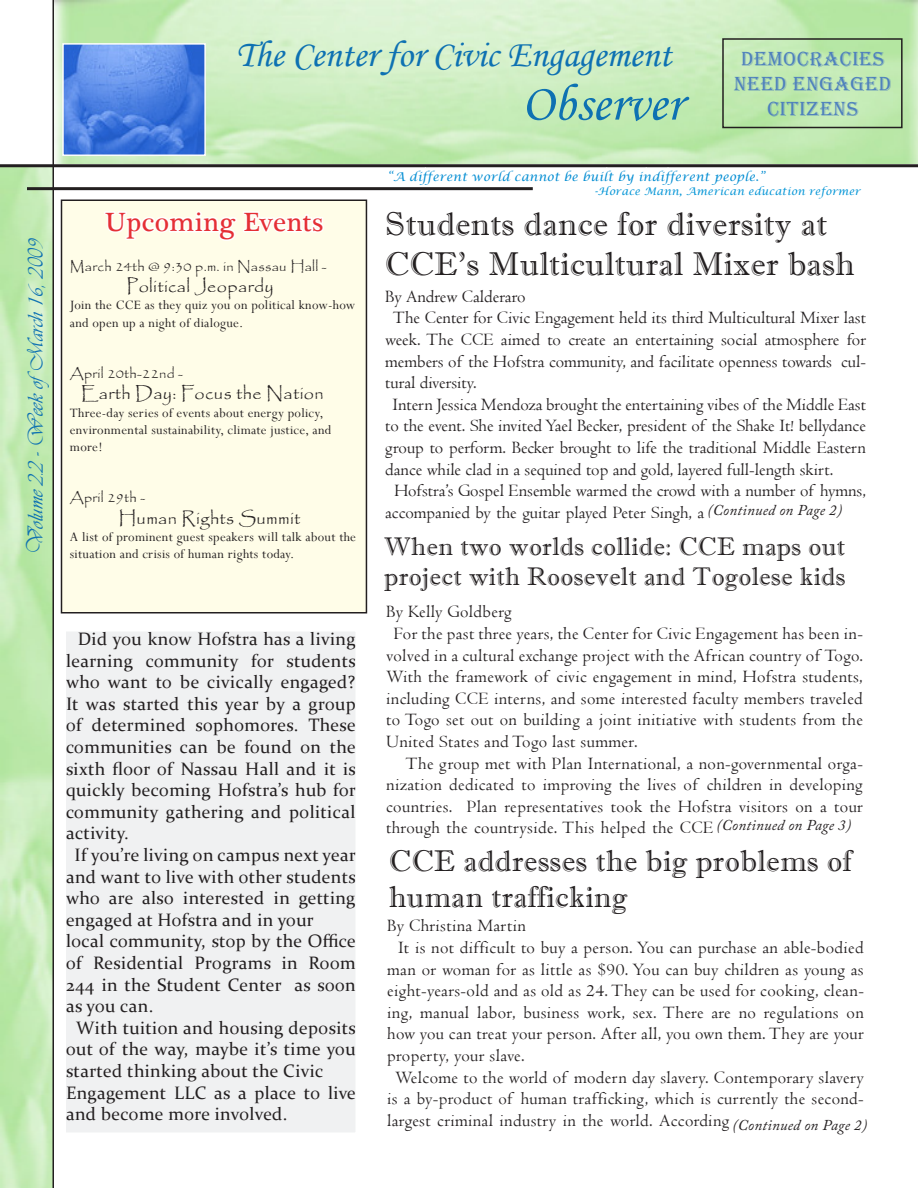
<style>
.page{position:relative;width:918px;height:1188px;background:#fff}
.page>*{position:absolute;margin:0;border:0;box-sizing:border-box;transform-origin:0 0}
.t1{font:52.5px "Monotype Corsiva";color:#0e71b2}
.t2{font:37.5px "Monotype Corsiva";color:#0e71b2}
.t3{font:33px/39.6px "Imprint MT Shadow";letter-spacing:.02em;color:#231f20}
.t4{font:30px/36px "Imprint MT Shadow";letter-spacing:.02em;color:#231f20}
.t5{font:27px "Plantagenet Cherokee";letter-spacing:.02em;color:#e52f35}
.t6{font:25.5px/30.6px "Imprint MT Shadow";letter-spacing:.02em;color:#231f20}
.t7{font:22.5px "Vivaldii";color:#0e71b2}
.t8{font:21px/25.2px "Algerian";letter-spacing:.02em;color:#4f81bd;text-align:center}
.t9{font:18px/21.6px "Centaur";letter-spacing:.005em;color:#231f20;text-align:justify}
.t10{font:18px/21.6px "Constantia";letter-spacing:.02em;color:#231f20;text-align:justify}
.t11{font:18px "Papyrus";letter-spacing:.02em;color:#231f20}
.t12{font:italic 15px "Adobe Caslon Pro";letter-spacing:.02em;color:#231f20}
.t13{font:14.25px/17.1px "Perpetua";letter-spacing:.02em;color:#231f20}
.t14{font:14.25px "Papyrus";letter-spacing:.02em;color:#231f20}
.t15{font:italic 12px "Lucida Calligraphy";letter-spacing:.02em;color:#008cd2}
.t16{font:italic 10.5px "Lucida Calligraphy";letter-spacing:.02em;color:#0094d6}
</style>
<div class="page">
<div style="left:62px;top:200px;width:304px;height:413px;background:#fffde8"></div>
<div style="left:61px;top:200px;width:306px;height:414px;border:2px solid #231f20"></div>
<img style="left:65px;top:46px;width:138px;height:107px">
<hr style="left:0;top:164px;width:918px;height:3px;background:#231f20">
<hr style="left:27px;top:187px;width:506px;height:3px;background:#231f20">
<div style="left:722px;top:38px;width:181px;height:90px;border:2px solid #231f20"></div>
<div style="left:62px;top:43px;width:144px;height:113px;border:2px solid #fcfcfc"></div>
<svg style="left:386px;top:145px;width:383px;height:46px"></svg>
<hr style="left:52px;top:0;width:2px;height:1188px;background:#231f20">
<div style="left:66px;top:632px;width:289px;height:500px;background:#f0f1f2"></div>
<svg style="left:102px;top:187px;width:225px;height:54px"></svg>
<p class="t2" style="left:236px;top:31px;width:437px">The Center for Civic Engagement</p>
<p class="t1" style="left:522px;top:72px;width:162px">Observer</p>
<p class="t8" style="left:734px;top:47px;width:158px">DEMOCRACIES<br>NEED ENGAGED<br>CITIZENS</p>
<p class="t7" style="left:22px;top:555px;width:318px;rotate:-90deg">Volume 2.2 - Week ofMarch 16, 2009</p>
<p class="t5" style="left:105px;top:205px;width:220px">Upcoming Events</p>
<p class="t14" style="left:70px;top:258px;width:258px">March 24th @ 9:30 p.m. in Nassau Hall -</p>
<p class="t11" style="left:126px;top:276px;width:149px">Political Jeopardy</p>
<p class="t13" style="left:70px;top:297px;width:287px">Join the CCE as they quiz you on political know-how and open up a night of dialogue.</p>
<p class="t14" style="left:70px;top:365px;width:115px">April 20th-22nd -</p>
<p class="t11" style="left:81px;top:383px;width:244px">Earth Day: Focus the Nation</p>
<p class="t13" style="left:70px;top:404px;width:255px">Three-day series of events about energy policy,</p>
<p class="t13" style="left:70px;top:421px;width:263px">environmental sustainability, climate justice, and more!</p>
<p class="t14" style="left:70px;top:489px;width:77px">April 29th -</p>
<p class="t11" style="left:118px;top:507px;width:184px">Human Rights Summit</p>
<p class="t13" style="left:70px;top:528px;width:288px">A list of prominent guest speakers will talk about the situation and crisis of human rights today.</p>
<p class="t10" style="left:66px;top:627px;width:292px;text-indent:12px">Did you know Hofstra has a living learning community for students who want to be civically engaged?<br>It was started this year by a group of determined sophomores. These communities can be found on the sixth floor of Nassau Hall and it is quickly becoming Hofstra’s hub for community gathering and political activity.</p>
<p class="t10" style="left:66px;top:843px;width:292px;text-indent:9px">If you’re living on campus next year and want to live with other students who are also interested in getting engaged at Hofstra and in your</p>
<p class="t10" style="left:66px;top:930px;width:291px">local community, stop by the Office of Residential Programs in Room 244 in the Student Center as soon as you can.</p>
<p class="t10" style="left:66px;top:1016px;width:291px;text-indent:10px">With tuition and housing deposits out of the way, maybe it’s time you started thinking about the Civic</p>
<p class="t10" style="left:66px;top:1081px;width:291px">Engagement LLC as a place to live and become more involved.</p>
<p class="t15" style="left:387px;top:169px;width:379px">“A different world cannot be built by indifferent people.”</p>
<p class="t16" style="left:594px;top:185px;width:268px">-Horace Mann, American education reformer</p>
<p class="t3" style="left:385px;top:204px;width:471px">Students dance for diversity at<br>CCE’s Multicultural Mixer bash</p>
<p class="t9" style="left:385px;top:285px;width:142px">By Andrew Calderaro</p>
<p class="t9" style="left:385px;top:307px;width:482px;text-indent:8px">The Center for Civic Engagement held its third Multicultural Mixer last week. The CCE aimed to create an entertaining social atmosphere for members of the Hofstra community, and facilitate openness towards cul&shy;tural diversity.</p>
<p class="t9" style="left:385px;top:393px;width:482px;text-indent:7px">Intern Jessica Mendoza brought the entertaining vibes of the Middle East to the event. She invited Yael Becker, president of the Shake It! bellydance group to perform. Becker brought to life the traditional Middle Eastern dance while clad in a sequined top and gold, layered full-length skirt.</p>
<p class="t9" style="left:385px;top:480px;width:482px;text-indent:9px">Hofstra’s Gospel Ensemble warmed the crowd with a number of hymns, accompanied by the guitar played Peter Singh, a</p>
<p class="t12" style="left:707px;top:501px;width:136px">(Continued on Page 2)</p>
<p class="t6" style="left:384px;top:531px;width:463px">When two worlds collide: CCE maps out project with Roosevelt and Togolese kids</p>
<p class="t9" style="left:386px;top:601px;width:127px">By Kelly Goldberg</p>
<p class="t9" style="left:386px;top:622px;width:478px;text-indent:8px">For the past three years, the Center for Civic Engagement has been in&shy;volved in a cultural exchange project with the African country of Togo.<br>With the framework of civic engagement in mind, Hofstra students, including CCE interns, and some interested faculty members traveled to Togo set out on building a joint initiative with students from the United States and Togo last summer.</p>
<p class="t9" style="left:386px;top:752px;width:478px;text-indent:19px">The group met with Plan International, a non-governmental orga&shy;nization dedicated to improving the lives of children in developing countries. Plan representatives took the Hofstra visitors on a tour through the countryside. This helped the CCE</p>
<p class="t12" style="left:716px;top:816px;width:136px">(Continued on Page 3)</p>
<p class="t4" style="left:389px;top:843px;width:464px">CCE addresses the big problems of human trafficking</p>
<p class="t9" style="left:387px;top:915px;width:140px">By Christina Martin</p>
<p class="t9" style="left:387px;top:937px;width:478px;text-indent:11px">It is not difficult to buy a person. You can purchase an able-bodied man or woman for as little as $90. You can buy children as young as eight-years-old and as old as 24. They can be used for cooking, clean&shy;ing, manual labor, business work, sex. There are no regulations on how you can treat your person. After all, you own them. They are your property, your slave.</p>
<p class="t9" style="left:387px;top:1066px;width:478px;text-indent:8px">Welcome to the world of modern day slavery. Contemporary slavery is a by-product of human trafficking, which is currently the second&shy;largest criminal industry in the world. According</p>
<p class="t12" style="left:732px;top:1116px;width:136px">(Continued on Page 2)</p>
</div>
